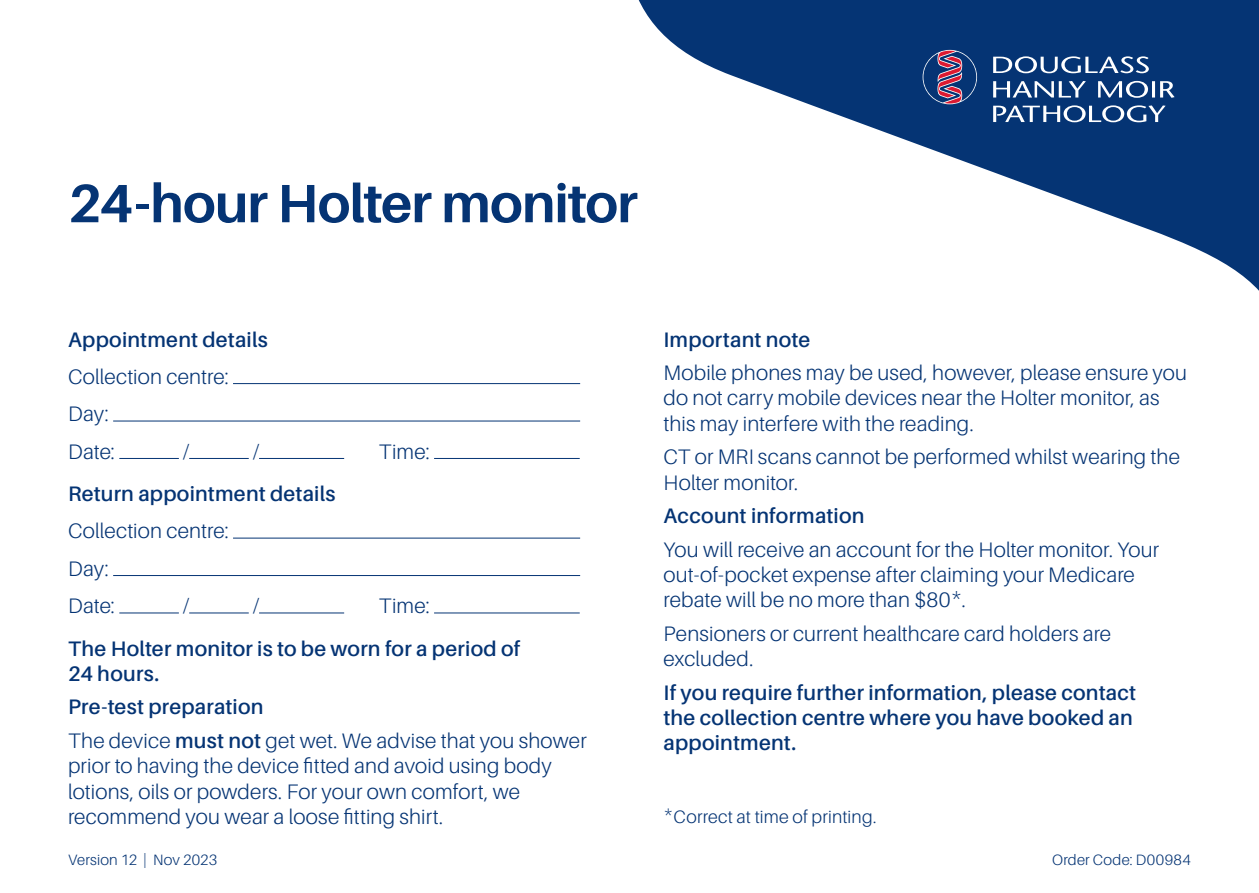
<style>
.page{position:relative;width:1259px;height:893px;background:#fff}
.page>*{position:absolute;margin:0;border:0;box-sizing:border-box;transform-origin:0 0}
.t1{font:700 54px "Aileron";letter-spacing:-.015em;color:#053474}
.t2{font:300 21px/25.2px "Aileron";letter-spacing:.01em;color:#053474}
.t3{font:600 21px/25.2px "Aileron";letter-spacing:.01em;color:#053474}
.t4{font:300 18px "Aileron";letter-spacing:.01em;color:#053474}
.t5{font:300 15px "Aileron";letter-spacing:.015em;color:#053474}
.s1{font-weight:600}
</style>
<div class="page">
<svg style="left:638px;top:0;width:621px;height:291px"></svg>
<svg style="left:922px;top:50px;width:252px;height:72px;background:#335488"></svg>
<hr style="left:233px;top:383px;width:347px;height:1px;background:#053474">
<hr style="left:113px;top:420px;width:467px;height:2px;background:#053474">
<hr style="left:119px;top:458px;width:60px;height:1px;background:#053474">
<hr style="left:189px;top:458px;width:60px;height:1px;background:#053474">
<hr style="left:259px;top:458px;width:85px;height:1px;background:#053474">
<hr style="left:434px;top:458px;width:146px;height:1px;background:#053474">
<hr style="left:233px;top:538px;width:347px;height:1px;background:#053474">
<hr style="left:113px;top:575px;width:467px;height:1px;background:#053474">
<hr style="left:119px;top:612px;width:60px;height:1px;background:#053474">
<hr style="left:189px;top:612px;width:60px;height:1px;background:#053474">
<hr style="left:259px;top:612px;width:85px;height:1px;background:#053474">
<hr style="left:434px;top:612px;width:146px;height:1px;background:#053474">
<h1 class="t1" style="left:68px;top:173px;width:571px">24-hour Holter monitor</h1>
<p class="t3" style="left:68px;top:327px;width:201px">Appointment details</p>
<p class="t2" style="left:68px;top:358px;width:162px;line-height:37.5px">Collection centre:<br>Day:<br>Date:</p>
<p class="t2" style="left:183px;top:439px;width:8px">/</p>
<p class="t2" style="left:253px;top:439px;width:8px">/</p>
<p class="t2" style="left:379px;top:439px;width:52px">Time:</p>
<p class="t3" style="left:68px;top:481px;width:269px">Return appointment details</p>
<p class="t2" style="left:68px;top:513px;width:162px;line-height:37.5px">Collection centre:<br>Day:<br>Date:</p>
<p class="t2" style="left:183px;top:594px;width:8px">/</p>
<p class="t2" style="left:253px;top:594px;width:8px">/</p>
<p class="t2" style="left:379px;top:594px;width:52px">Time:</p>
<p class="t3" style="left:68px;top:636px;width:454px">The Holter monitor is to be worn for a period of<br>24 hours.</p>
<p class="t2" style="left:68px;top:691px;width:520px;line-height:33.6px"><span class="s1">Pre-test preparation<br></span>The device <span class="s1">must not</span> get wet. We advise that you shower</p>
<p class="t2" style="left:68px;top:754px;width:485px">prior to having the device fitted and avoid using body lotions, oils or powders. For your own comfort, we recommend you wear a loose fitting shirt.</p>
<p class="t3" style="left:663px;top:327px;width:148px">Important note</p>
<p class="t2" style="left:663px;top:361px;width:525px">Mobile phones may be used, however, please ensure you do not carry mobile devices near the Holter monitor, as this may interfere with the reading.</p>
<p class="t2" style="left:663px;top:445px;width:518px">CT or MRI scans cannot be performed whilst wearing the<br>Holter monitor.</p>
<p class="t3" style="left:663px;top:504px;width:202px">Account information</p>
<p class="t2" style="left:663px;top:537px;width:497px">You will receive an account for the Holter monitor. Your out-of-pocket expense after claiming your Medicare rebate will be no more than $80*.</p>
<p class="t2" style="left:663px;top:621px;width:449px">Pensioners or current healthcare card holders are excluded.</p>
<p class="t3" style="left:663px;top:680px;width:474px">If you require further information, please contact the collection centre where you have booked an appointment.</p>
<p class="t4" style="left:663px;top:807px;width:214px">*Correct at time of printing.</p>
<p class="t5" style="left:68px;top:851px;width:151px">Version 12 | Nov 2023</p>
<p class="t5" style="left:1052px;top:851px;width:140px">Order Code: D00984</p>
</div>
